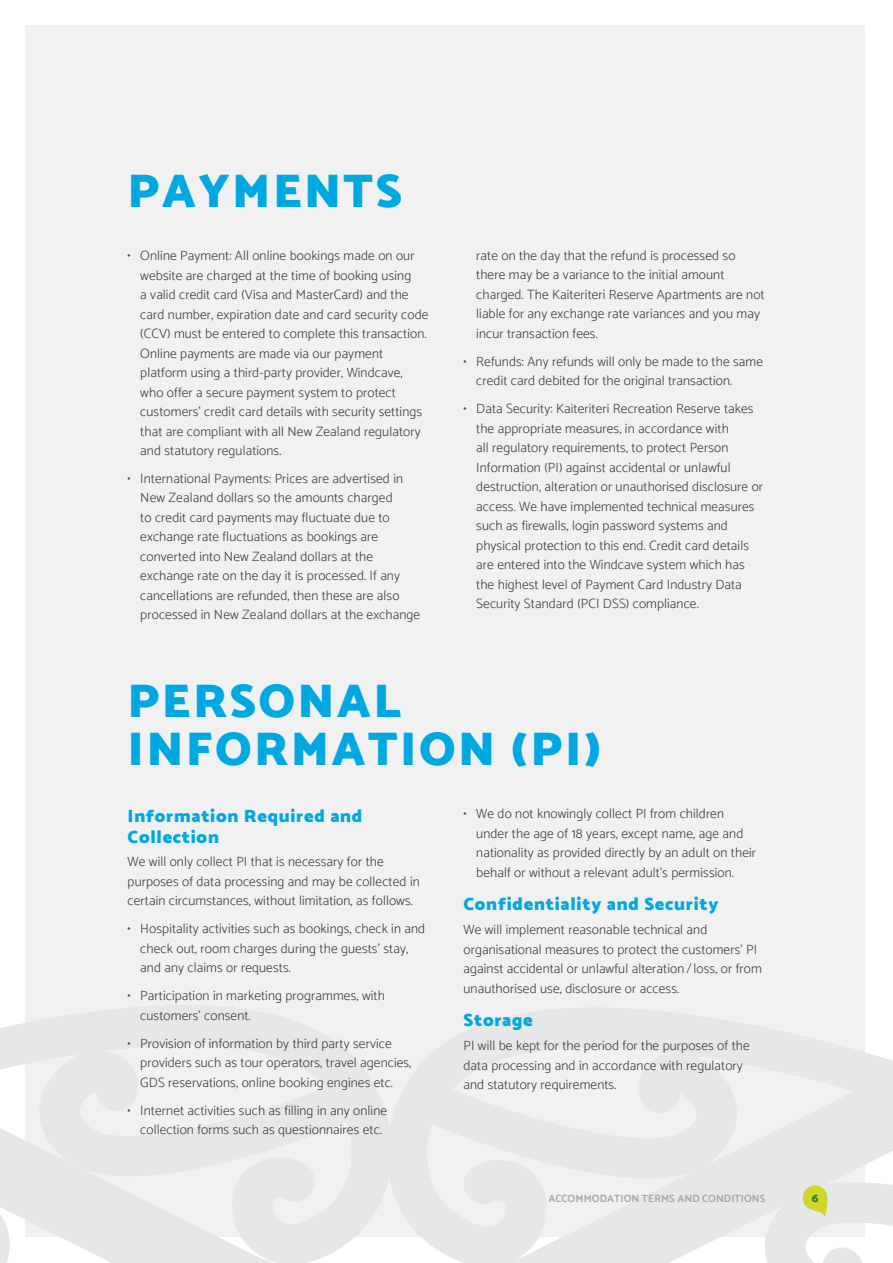
<style>
.page{position:relative;width:893px;height:1263px;background:#fff}
.page>*{position:absolute;margin:0;border:0;box-sizing:border-box;transform-origin:0 0}
.t1{font:900 48px/48px "Catamaran";letter-spacing:.05em;color:#00a8e1}
.t2{font:900 18px/21px "Catamaran";letter-spacing:.04em;color:#00a8e1}
.t3{font:300 13.5px/19.5px "Catamaran";letter-spacing:.01em;color:#414042}
.t4{font:800 12px "Catamaran";color:#2c762e}
.t5{font:700 10.5px "Catamaran";letter-spacing:.01em;color:#a7a9ac}
</style>
<div class="page">
<div style="left:26px;top:26px;width:839px;height:1211px;background:#f1f1f2"></div>
<svg style="left:0;top:1005px;width:893px;height:258px;fill:#e6e7e8"></svg>
<svg style="left:803px;top:1185px;width:27px;height:32px"></svg>
<h1 class="t1" style="left:128px;top:166px;width:276px">PAYMENTS</h1>
<p class="t3" style="left:140px;top:246px;width:290px;text-indent:-13px">• Online Payment: All online bookings made on our website are charged at the time of booking using<br>a valid credit card (Visa and MasterCard) and the card number, expiration date and card security code (CCV) must be entered to complete this transaction.<br>Online payments are made via our payment platform using a third-party provider, Windcave, who offer a secure payment system to protect customers’ credit card details with security settings that are compliant with all New Zealand regulatory and statutory regulations.</p>
<p class="t3" style="left:140px;top:469px;width:281px;text-indent:-13px">• International Payments: Prices are advertised in New Zealand dollars so the amounts charged<br>to credit card payments may fluctuate due to exchange rate fluctuations as bookings are converted into New Zealand dollars at the exchange rate on the day it is processed. If any cancellations are refunded, then these are also processed in New Zealand dollars at the exchange</p>
<p class="t3" style="left:476px;top:245px;width:290px">rate on the day that the refund is processed so there may be a variance to the initial amount charged. The Kaiteriteri Reserve Apartments are not liable for any exchange rate variances and you may incur transaction fees.</p>
<p class="t3" style="left:476px;top:351px;width:288px;text-indent:-13px">• Refunds: Any refunds will only be made to the same credit card debited for the original transaction.</p>
<p class="t3" style="left:476px;top:399px;width:288px;text-indent:-13px">• Data Security: Kaiteriteri Recreation Reserve takes the appropriate measures, in accordance with<br>all regulatory requirements, to protect Person Information (PI) against accidental or unlawful destruction, alteration or unauthorised disclosure or access. We have implemented technical measures such as firewalls, login password systems and physical protection to this end. Credit card details are entered into the Windcave system which has the highest level of Payment Card Industry Data Security Standard (PCI DSS) compliance.</p>
<h1 class="t1" style="left:128px;top:677px;width:476px">PERSONAL<br>INFORMATION (PI)</h1>
<h2 class="t2" style="left:128px;top:805px;width:236px">Information Required and<br>Collection</h2>
<p class="t3" style="left:128px;top:852px;width:294px">We will only collect PI that is necessary for the purposes of data processing and may be collected in certain circumstances, without limitation, as follows.</p>
<p class="t3" style="left:140px;top:919px;width:286px;text-indent:-13px">• Hospitality activities such as bookings, check in and check out, room charges during the guests’ stay, and any claims or requests.</p>
<p class="t3" style="left:140px;top:986px;width:246px;text-indent:-13px">• Participation in marketing programmes, with customers’ consent.</p>
<p class="t3" style="left:140px;top:1033px;width:273px;text-indent:-13px">• Provision of information by third party service providers such as tour operators, travel agencies,<br>GDS reservations, online booking engines etc.</p>
<p class="t3" style="left:128px;top:1100px;width:261px;text-align:center">• Internet activities such as filling in any online collection forms such as questionnaires etc.</p>
<p class="t3" style="left:476px;top:804px;width:281px;text-indent:-13px">• We do not knowingly collect PI from children under the age of 18 years, except name, age and nationality as provided directly by an adult on their behalf or without a relevant adult’s permission.</p>
<h2 class="t2" style="left:463px;top:894px;width:256px">Confidentiality and Security</h2>
<p class="t3" style="left:463px;top:920px;width:300px">We will implement reasonable technical and organisational measures to protect the customers’ PI against accidental or unlawful alteration /loss, or from unauthorised use, disclosure or access.</p>
<h2 class="t2" style="left:463px;top:1010px;width:71px">Storage</h2>
<p class="t3" style="left:463px;top:1036px;width:288px">PI will be kept for the period for the purposes of the data processing and in accordance with regulatory and statutory requirements.</p>
<p class="t5" style="left:549px;top:1192px;width:218px">ACCOMMODATION TERMS AND CONDITIONS</p>
<p class="t4" style="left:812px;top:1190px;width:8px">6</p>
</div>
